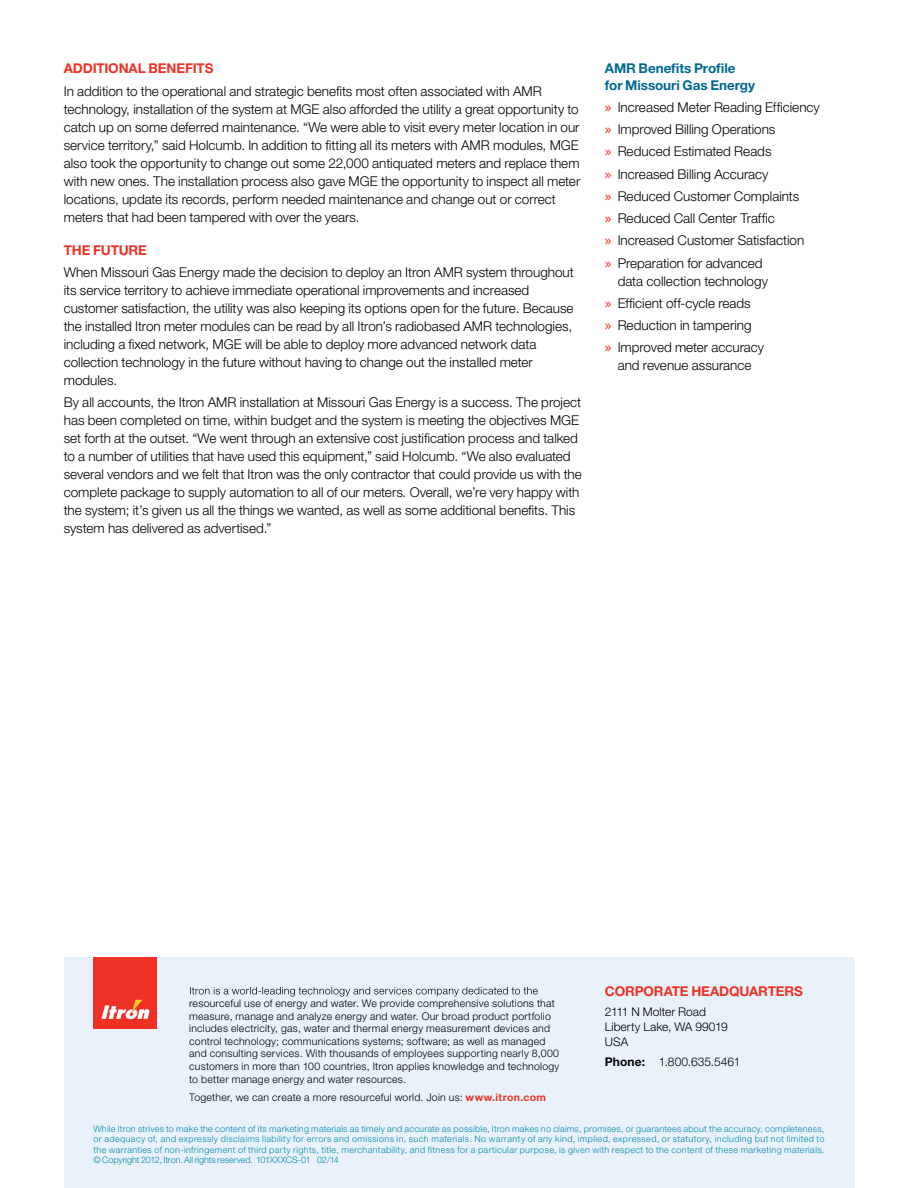
<style>
.page{position:relative;width:918px;height:1188px;background:#fff}
.page>*{position:absolute;margin:0;border:0;box-sizing:border-box;transform-origin:0 0}
.t1{font:300 13.5px/18px "Helvetica Neue LT Std";color:#000}
.t2{font:700 13.5px "Helvetica Neue LT Std";letter-spacing:-.01em;color:#ee3124}
.t3{font:700 13.5px/16.2px "Helvetica Neue LT Std";letter-spacing:-.005em;color:#006991}
.t4{font:300 12px/15px "Helvetica Neue LT Std";color:#000}
.t5{font:300 10.5px/12.6px "Helvetica Neue LT Std";letter-spacing:.025em;color:#000}
.t6{font:300 9px/10.5px "Helvetica Neue LT Std";letter-spacing:-.005em;color:#008aaf;text-align:justify}
.s1{font-family:"Lucida Grande";font-weight:400;color:#ee3124}
.s2{font-weight:700;color:#ee3124}
.s3{font-weight:700}
</style>
<div class="page">
<div style="left:64px;top:957px;width:790px;height:231px;background:#e9f2fa"></div>
<div style="left:94px;top:957px;width:63px;height:71px;background:#ee3124"></div>
<svg style="left:102px;top:1000px;width:48px;height:19px"></svg>
<svg style="left:190px;top:987px;width:348px;height:10px"></svg>
<p class="t2" style="left:64px;top:60px;width:151px">ADDITIONAL BENEFITS</p>
<p class="t1" style="left:64px;top:82px;width:518px">In addition to the operational and strategic benefits most often associated with AMR technology, installation of the system at MGE also afforded the utility a great opportunity to catch up on some deferred maintenance. “We were able to visit every meter location in our service territory,” said Holcumb. In addition to fitting all its meters with AMR modules, MGE also took the opportunity to change out some 22,000 antiquated meters and replace them with new ones. The installation process also gave MGE the opportunity to inspect all meter locations, update its records, perform needed maintenance and change out or correct meters that had been tampered with over the years.</p>
<p class="t2" style="left:64px;top:242px;width:85px">THE FUTURE</p>
<p class="t1" style="left:64px;top:263px;width:512px">When Missouri Gas Energy made the decision to deploy an Itron AMR system throughout its service territory to achieve immediate operational improvements and increased customer satisfaction, the utility was also keeping its options open for the future. Because the installed Itron meter modules can be read by all Itron’s radiobased AMR technologies, including a fixed network, MGE will be able to deploy more advanced network data collection technology in the future without having to change out the installed meter modules.</p>
<p class="t1" style="left:64px;top:393px;width:520px">By all accounts, the Itron AMR installation at Missouri Gas Energy is a success. The project has been completed on time, within budget and the system is meeting the objectives MGE set forth at the outset. “We went through an extensive cost justification process and talked to a number of utilities that have used this equipment,” said Holcumb. “We also evaluated several vendors and we felt that Itron was the only contractor that could provide us with the complete package to supply automation to all of our meters. Overall, we’re very happy with the system; it’s given us all the things we wanted, as well as some additional benefits. This system has delivered as advertised.”</p>
<p class="t3" style="left:605px;top:60px;width:152px">AMR Benefits Profile for Missouri Gas Energy</p>
<p class="t1" style="left:605px;top:96px;width:216px;line-height:22.2px"><span class="s1">»</span> Increased Meter Reading Efficiency <span class="s1">»</span> Improved Billing Operations<br><span class="s1">»</span> Reduced Estimated Reads<br><span class="s1">»</span> Increased Billing Accuracy<br><span class="s1">»</span> Reduced Customer Complaints<br><span class="s1">»</span> Reduced Call Center Traffic<br><span class="s1">»</span> Increased Customer Satisfaction<br><span class="s1">»</span> Preparation for advanced</p>
<p class="t1" style="left:605px;top:269px;width:165px;line-height:22.2px;text-indent:13px">data collection technology <span class="s1">»</span> Efficient off-cycle reads<br><span class="s1">»</span> Reduction in tampering<br><span class="s1">»</span> Improved meter accuracy</p>
<p class="t1" style="left:618px;top:356px;width:135px">and revenue assurance</p>
<p class="t5" style="left:189px;top:997px;width:372px">resourceful use of energy and water. We provide comprehensive solutions that measure, manage and analyze energy and water. Our broad product portfolio includes electricity, gas, water and thermal energy measurement devices and control technology; communications systems; software; as well as managed and consulting services. With thousands of employees supporting nearly 8,000 customers in more than 100 countries, Itron applies knowledge and technology to better manage energy and water resources.</p>
<p class="t5" style="left:189px;top:1090px;width:358px">Together, we can create a more resourceful world. Join us: <span class="s2">www.itron.com</span></p>
<p class="t2" style="left:605px;top:983px;width:199px">CORPORATE HEADQUARTERS</p>
<p class="t4" style="left:605px;top:1004px;width:124px">2111 N Molter Road<br>Liberty Lake, WA 99019<br>USA</p>
<p class="t4" style="left:605px;top:1054px;width:137px"><span class="s3">Phone:</span> 1.800.635.5461</p>
<p class="t6" style="left:94px;top:1123px;width:732px">While Itron strives to make the content of its marketing materials as timely and accurate as possible, Itron makes no claims, promises, or guarantees about the accuracy, completeness, or adequacy of, and expressly disclaims liability for errors and omissions in, such materials. No warranty of any kind, implied, expressed, or statutory, including but not limited to the warranties of non-infringement of third party rights, title, merchantability, and fitness for a particular purpose, is given with respect to the content of these marketing materials. © Copyright 2012, Itron. All rights reserved. 101XXXCS-01 02/14</p>
</div>
